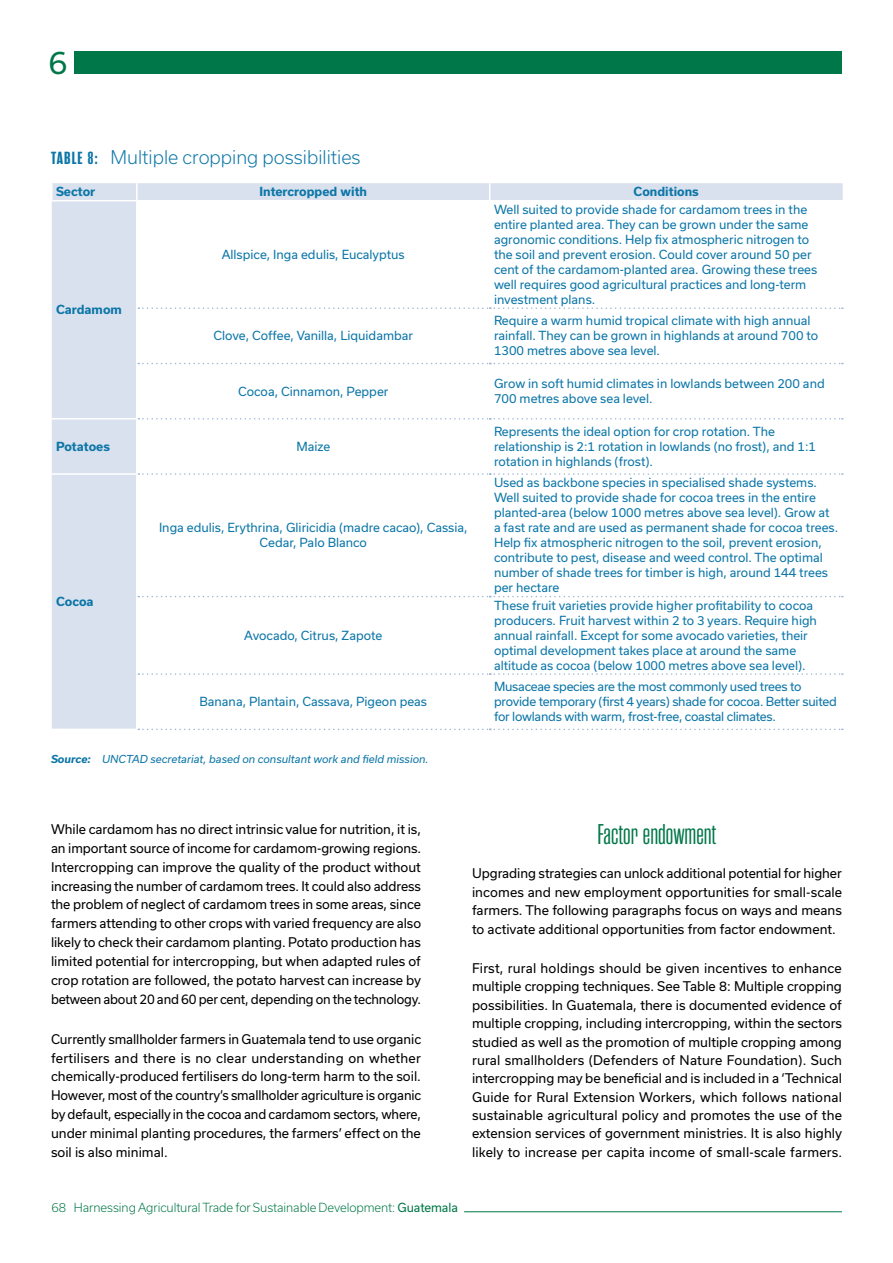
<style>
.page{position:relative;width:893px;height:1263px;background:#fff}
.page>*{position:absolute;margin:0;border:0;box-sizing:border-box;transform-origin:0 0}
.t1{font:30px "Usual";color:#007748}
.t2{font:28.5px "Rama Gothic M";color:#007748}
.t3{font:300 18px "Usual";color:#0c76a8}
.t4{font:12.75px/18.9px "Usual";color:#000;text-align:justify}
.t5{font:12px/15px "Usual";color:#0c76a8}
.t6{font:12px/15px "Usual";letter-spacing:-.02em;color:#0c76a8}
.t7{font:300 12px "Usual";letter-spacing:-.005em;color:#007748}
.t8{font:700 12px "Usual";color:#0c76a8}
.t9{font:italic 10.5px "Usual";color:#0c76a8}
.s1{font-family:"Rama Gothic M";font-weight:700;font-size:17.55px}
.s2{font-weight:700}
.s3{font-weight:400}
</style>
<div class="page">
<hr style="left:464px;top:1211px;width:378px;height:1px;background:#007748">
<div style="left:74px;top:51px;width:768px;height:23px;background:#007748"></div>
<svg style="left:52px;top:183px;width:791px;height:546px"></svg>
<svg style="left:489px;top:183px;width:1px;height:17px"></svg>
<svg style="left:136px;top:183px;width:2px;height:17px"></svg>
<hr style="left:136px;top:201px;width:2px;height:107px;background:#fff">
<hr style="left:136px;top:308px;width:2px;height:55px;background:#fff">
<hr style="left:136px;top:363px;width:2px;height:55px;background:#fff">
<hr style="left:136px;top:419px;width:2px;height:54px;background:#fff">
<hr style="left:136px;top:475px;width:2px;height:122px;background:#fff">
<hr style="left:136px;top:597px;width:2px;height:77px;background:#fff">
<hr style="left:136px;top:674px;width:2px;height:55px;background:#fff">
<svg style="left:138px;top:307px;width:705px;height:2px"></svg>
<svg style="left:138px;top:363px;width:705px;height:1px"></svg>
<svg style="left:138px;top:418px;width:705px;height:1px"></svg>
<hr style="left:52px;top:418px;width:86px;height:1px;background:#fff">
<svg style="left:138px;top:473px;width:705px;height:2px"></svg>
<svg style="left:52px;top:183px;width:1px;height:17px"></svg>
<hr style="left:52px;top:473px;width:86px;height:2px;background:#fff">
<hr style="left:51px;top:200px;width:86px;height:1px;background:#fff">
<hr style="left:137px;top:200px;width:353px;height:1px;background:#fff">
<hr style="left:490px;top:200px;width:353px;height:1px;background:#fff">
<svg style="left:138px;top:596px;width:705px;height:1px"></svg>
<svg style="left:138px;top:673px;width:705px;height:2px"></svg>
<svg style="left:138px;top:729px;width:705px;height:1px"></svg>
<h1 class="t1" style="left:48px;top:45px;width:20px">6</h1>
<h3 class="t3" style="left:51px;top:147px;width:311px"><span class="s1">TABLE 8:</span> Multiple cropping possibilities</h3>
<p class="t8" style="left:56px;top:185px;width:41px">Sector</p>
<p class="t8" style="left:259px;top:185px;width:109px">Intercropped with</p>
<p class="t8" style="left:634px;top:185px;width:67px">Conditions</p>
<p class="t8" style="left:56px;top:303px;width:67px">Cardamom</p>
<p class="t5" style="left:222px;top:247px;width:185px">Allspice, Inga edulis, Eucalyptus</p>
<p class="t5" style="left:213px;top:328px;width:201px">Clove, Coffee, Vanilla, Liquidambar</p>
<p class="t5" style="left:494px;top:202px;width:325px">Well suited to provide shade for cardamom trees in the entire planted area. They can be grown under the same agronomic conditions. Help fix atmospheric nitrogen to the soil and prevent erosion. Could cover around 50 per cent of the cardamom-planted area. Growing these trees well requires good agricultural practices and long-term investment plans.</p>
<p class="t5" style="left:494px;top:313px;width:326px">Require a warm humid tropical climate with high annual rainfall. They can be grown in highlands at around 700 to<br>1300 metres above sea level.</p>
<p class="t5" style="left:238px;top:384px;width:152px">Cocoa, Cinnamon, Pepper</p>
<p class="t5" style="left:494px;top:376px;width:332px">Grow in soft humid climates in lowlands between 200 and<br>700 metres above sea level.</p>
<p class="t8" style="left:56px;top:439px;width:55px">Potatoes</p>
<p class="t5" style="left:296px;top:439px;width:35px">Maize</p>
<p class="t8" style="left:56px;top:595px;width:39px">Cocoa</p>
<p class="t5" style="left:159px;top:520px;width:310px;text-align:center">Inga edulis, Erythrina, Gliricidia (madre cacao), Cassia,<br>Cedar, Palo Blanco</p>
<p class="t5" style="left:244px;top:628px;width:139px">Avocado, Citrus, Zapote</p>
<p class="t5" style="left:199px;top:694px;width:229px">Banana, Plantain, Cassava, Pigeon peas</p>
<p class="t9" style="left:51px;top:753px;width:379px"><span class="s2">Source:</span> UNCTAD secretariat, based on consultant work and field mission.</p>
<p class="t5" style="left:494px;top:424px;width:323px">Represents the ideal option for crop rotation. The relationship is 2:1 rotation in lowlands (no frost), and 1:1 rotation in highlands (frost).</p>
<p class="t5" style="left:494px;top:475px;width:346px">Used as backbone species in specialised shade systems.<br>Well suited to provide shade for cocoa trees in the entire planted-area (below 1000 metres above sea level). Grow at a fast rate and are used as permanent shade for cocoa trees.<br>Help fix atmospheric nitrogen to the soil, prevent erosion, contribute to pest, disease and weed control. The optimal number of shade trees for timber is high, around 144 trees per hectare</p>
<p class="t5" style="left:494px;top:598px;width:324px">These fruit varieties provide higher profitability to cocoa producers. Fruit harvest within 2 to 3 years. Require high annual rainfall. Except for some avocado varieties, their optimal development takes place at around the same altitude as cocoa (below 1000 metres above sea level).</p>
<p class="t6" style="left:494px;top:679px;width:344px">Musaceae species are the most commonly used trees to provide temporary (first 4 years) shade for cocoa. Better suited for lowlands with warm, frost-free, coastal climates.</p>
<p class="t4" style="left:51px;top:820px;width:372px">While cardamom has no direct intrinsic value for nutrition, it is, an important source of income for cardamom-growing regions.<br>Intercropping can improve the quality of the product without increasing the number of cardamom trees. It could also address the problem of neglect of cardamom trees in some areas, since farmers attending to other crops with varied frequency are also likely to check their cardamom planting. Potato production has limited potential for intercropping, but when adapted rules of crop rotation are followed, the potato harvest can increase by between about 20 and 60 per cent, depending on the technology.</p>
<p class="t4" style="left:51px;top:1029px;width:372px">Currently smallholder farmers in Guatemala tend to use organic fertilisers and there is no clear understanding on whether chemically-produced fertilisers do long-term harm to the soil.<br>However, most of the country’s smallholder agriculture is organic by default, especially in the cocoa and cardamom sectors, where, under minimal planting procedures, the farmers’ effect on the soil is also minimal.</p>
<h2 class="t2" style="left:598px;top:820px;width:120px">Factor endowment</h2>
<p class="t4" style="left:472px;top:864px;width:372px;line-height:18.3px">Upgrading strategies can unlock additional potential for higher incomes and new employment opportunities for small-scale farmers. The following paragraphs focus on ways and means to activate additional opportunities from factor endowment.</p>
<p class="t4" style="left:472px;top:959px;width:372px;line-height:18.3px">First, rural holdings should be given incentives to enhance multiple cropping techniques. See Table 8: Multiple cropping possibilities. In Guatemala, there is documented evidence of multiple cropping, including intercropping, within the sectors studied as well as the promotion of multiple cropping among rural smallholders (Defenders of Nature Foundation). Such intercropping may be beneficial and is included in a ‘Technical Guide for Rural Extension Workers, which follows national sustainable agricultural policy and promotes the use of the extension services of government ministries. It is also highly likely to increase per capita income of small-scale farmers.</p>
<p class="t7" style="left:51px;top:1200px;width:408px">68 Harnessing Agricultural Trade for Sustainable Development: <span class="s3">Guatemala</span></p>
</div>
